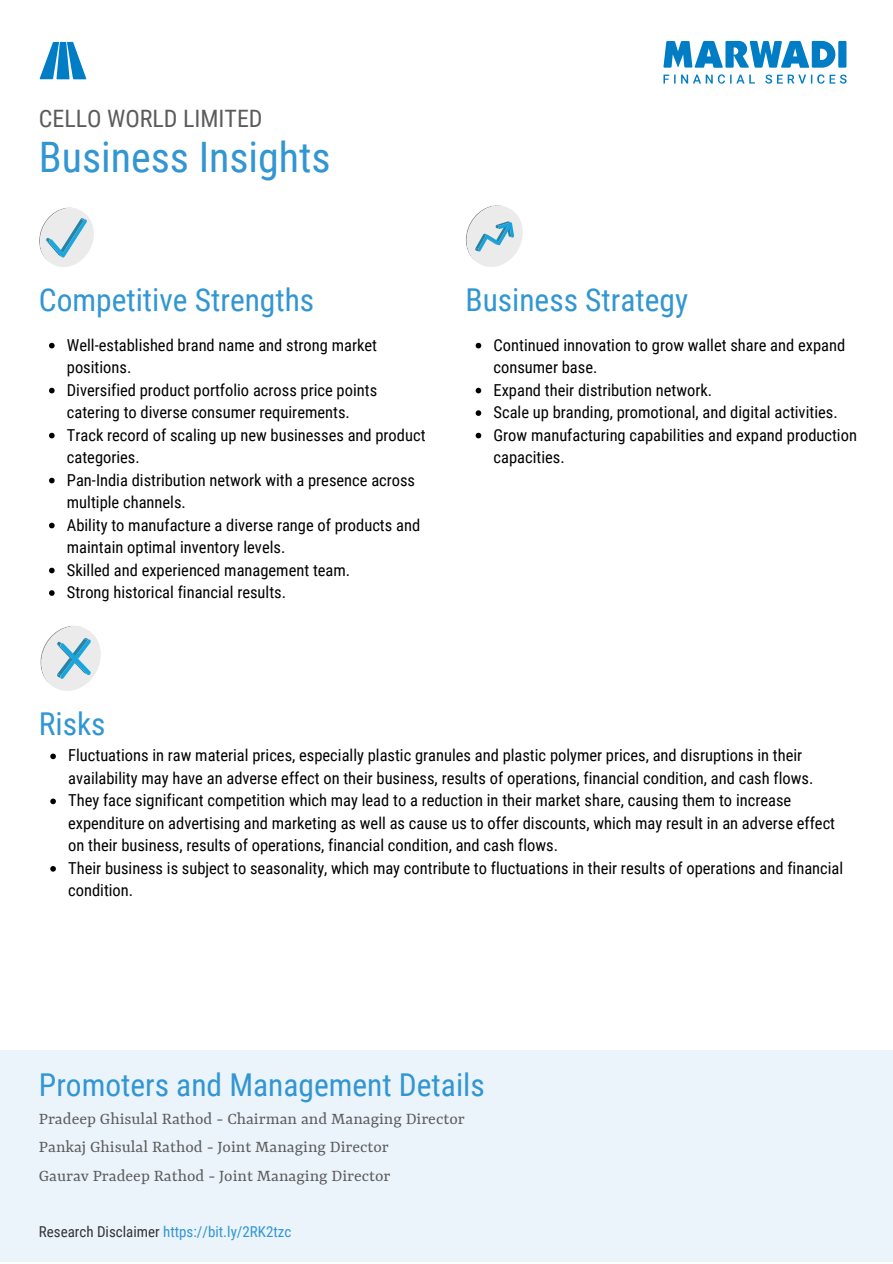
<style>
.page{position:relative;width:893px;height:1264px;background:#fff}
.page>*{position:absolute;margin:0;border:0;box-sizing:border-box;transform-origin:0 0}
.t1{font:42px "Roboto Condensed";color:#3296d3}
.t2{font:31.5px "Roboto Condensed";color:#3296d3}
.t3{font:24px "Roboto Condensed";color:#5c5c5d}
.t4{font:18px "Rasa";color:#5c5c5d}
.t5{font:16.5px/22.5px "Roboto Condensed";color:#000}
.t6{font:15px "Roboto Condensed";color:#3296d3}
.s1{color:#333}
</style>
<div class="page">
<div style="left:0;top:1050px;width:892px;height:212px;background:#ebf4fb"></div>
<svg style="left:40px;top:42px;width:46px;height:37px"></svg>
<svg style="left:663px;top:74px;width:183px;height:10px"></svg>
<div style="left:838px;top:41px;width:8px;height:27px;background:#007dc5"></div>
<svg style="left:663px;top:41px;width:172px;height:27px"></svg>
<svg style="left:39px;top:207px;width:55px;height:60px"></svg>
<svg style="left:465px;top:205px;width:57px;height:62px"></svg>
<svg style="left:49px;top:343px;width:6px;height:5px"></svg>
<svg style="left:49px;top:388px;width:6px;height:5px"></svg>
<svg style="left:49px;top:433px;width:6px;height:5px"></svg>
<svg style="left:49px;top:478px;width:6px;height:5px"></svg>
<svg style="left:49px;top:522px;width:6px;height:6px"></svg>
<svg style="left:49px;top:567px;width:6px;height:6px"></svg>
<svg style="left:49px;top:590px;width:6px;height:6px"></svg>
<svg style="left:475px;top:343px;width:6px;height:5px"></svg>
<svg style="left:475px;top:388px;width:6px;height:5px"></svg>
<svg style="left:475px;top:410px;width:6px;height:6px"></svg>
<svg style="left:475px;top:433px;width:6px;height:5px"></svg>
<svg style="left:40px;top:626px;width:61px;height:65px"></svg>
<svg style="left:50px;top:753px;width:6px;height:6px"></svg>
<svg style="left:50px;top:798px;width:6px;height:6px"></svg>
<svg style="left:50px;top:866px;width:6px;height:5px"></svg>
<p class="t3" style="left:39px;top:104px;width:225px">CELLO WORLD LIMITED</p>
<p class="t1" style="left:39px;top:133px;width:293px">Business Insights</p>
<p class="t2" style="left:39px;top:282px;width:277px">Competitive Strengths</p>
<p class="t2" style="left:465px;top:282px;width:224px">Business Strategy</p>
<p class="t5" style="left:67px;top:334px;width:311px">Well-established brand name and strong market positions.</p>
<p class="t5" style="left:67px;top:379px;width:312px">Diversified product portfolio across price points catering to diverse consumer requirements.</p>
<p class="t5" style="left:67px;top:424px;width:360px">Track record of scaling up new businesses and product categories.</p>
<p class="t5" style="left:67px;top:469px;width:350px">Pan-India distribution network with a presence across multiple channels.</p>
<p class="t5" style="left:67px;top:513px;width:355px">Ability to manufacture a diverse range of products and maintain optimal inventory levels.</p>
<p class="t5" style="left:67px;top:558px;width:285px">Skilled and experienced management team.</p>
<p class="t5" style="left:67px;top:581px;width:221px">Strong historical financial results.</p>
<p class="t5" style="left:493px;top:334px;width:353px">Continued innovation to grow wallet share and expand consumer base.</p>
<p class="t5" style="left:493px;top:379px;width:220px">Expand their distribution network.</p>
<p class="t5" style="left:493px;top:401px;width:345px">Scale up branding, promotional, and digital activities.</p>
<p class="t5" style="left:493px;top:424px;width:365px">Grow manufacturing capabilities and expand production capacities.</p>
<p class="t2" style="left:39px;top:705px;width:68px">Risks</p>
<p class="t5" style="left:68px;top:744px;width:746px">Fluctuations in raw material prices, especially plastic granules and plastic polymer prices, and disruptions in their availability may have an adverse effect on their business, results of operations, financial condition, and cash flows.</p>
<p class="t5" style="left:68px;top:789px;width:768px">They face significant competition which may lead to a reduction in their market share, causing them to increase expenditure on advertising and marketing as well as cause us to offer discounts, which may result in an adverse effect on their business, results of operations, financial condition, and cash flows.</p>
<p class="t5" style="left:68px;top:857px;width:776px">Their business is subject to seasonality, which may contribute to fluctuations in their results of operations and financial condition.</p>
<p class="t2" style="left:39px;top:1066px;width:447px">Promoters and Management Details</p>
<p class="t4" style="left:39px;top:1111px;width:427px">Pradeep Ghisulal Rathod - Chairman and Managing Director</p>
<p class="t4" style="left:39px;top:1139px;width:351px">Pankaj Ghisulal Rathod - Joint Managing Director</p>
<p class="t4" style="left:39px;top:1167px;width:353px">Gaurav Pradeep Rathod - Joint Managing Director</p>
<p class="t6" style="left:39px;top:1223px;width:254px"><span class="s1">Research Disclaimer</span> https://bit.ly/2RK2tzc</p>
</div>
